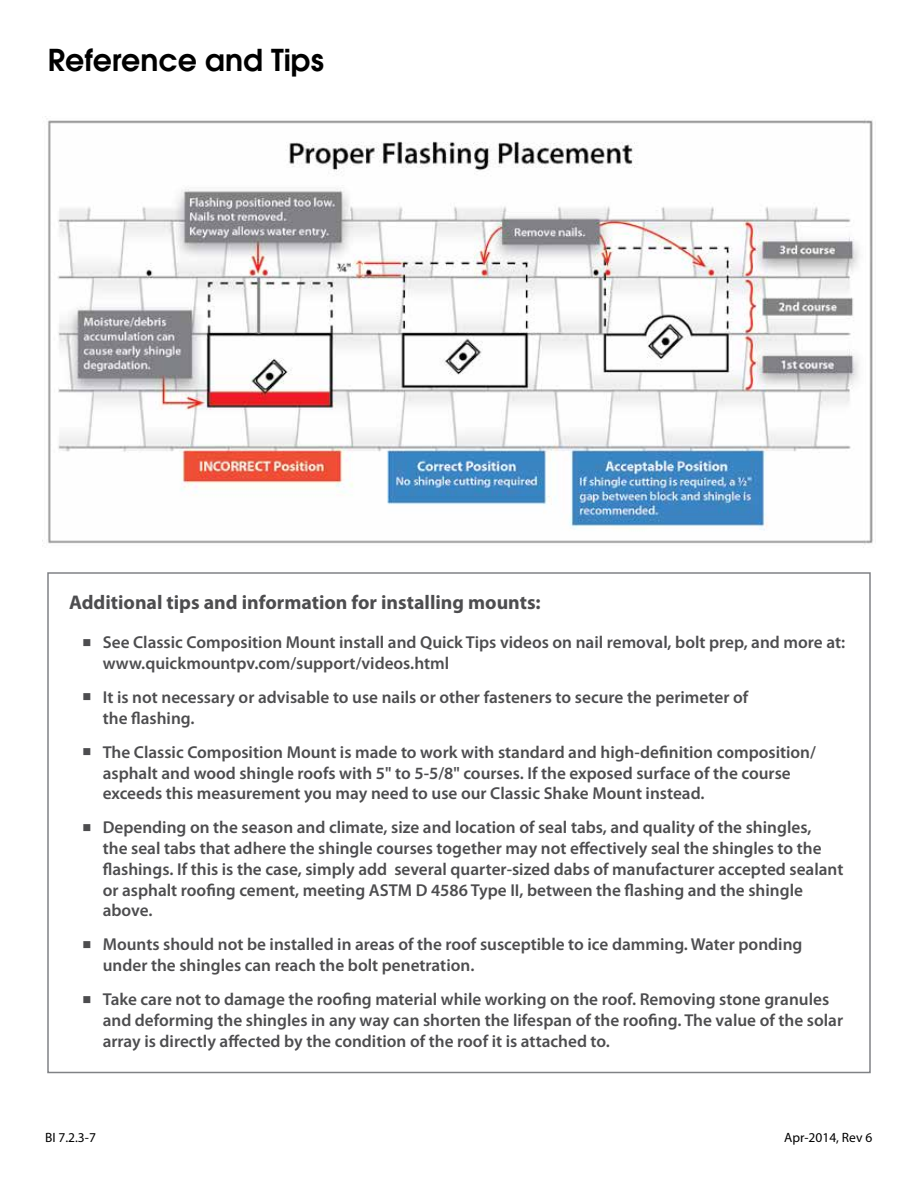
<style>
.page{position:relative;width:918px;height:1188px;background:#fff}
.page>*{position:absolute;margin:0;border:0;box-sizing:border-box;transform-origin:0 0}
.t1{font:600 30px "Avant Garde";color:#000}
.t2{font:700 19.8px "Myriad Pro";color:#4d4d4f}
.t3{font:600 17.25px/20.7px "Myriad Pro";color:#4d4d4f}
.t4{font:13.5px "Myriad Pro";color:#000}
</style>
<div class="page">
<img style="left:47px;top:118px;width:826px;height:430px">
<h1 class="t1" style="left:48px;top:41px;width:278px">Reference and Tips</h1>
<p class="t2" style="left:69px;top:589px;width:473px">Additional tips and information for installing mounts:</p>
<p class="t3" style="left:103px;top:631px;width:744px;text-indent:-20px">■ See Classic Composition Mount install and Quick Tips videos on nail removal, bolt prep, and more at: www.quickmountpv.com/support/videos.html</p>
<p class="t3" style="left:103px;top:686px;width:647px;text-indent:-20px">■ It is not necessary or advisable to use nails or other fasteners to secure the perimeter of the flashing.</p>
<p class="t3" style="left:103px;top:741px;width:715px;text-indent:-20px">■ The Classic Composition Mount is made to work with standard and high-definition composition/ asphalt and wood shingle roofs with 5" to 5-5/8" courses. If the exposed surface of the course exceeds this measurement you may need to use our Classic Shake Mount instead.</p>
<p class="t3" style="left:103px;top:817px;width:742px;text-indent:-20px">■ Depending on the season and climate, size and location of seal tabs, and quality of the shingles,<br>the seal tabs that adhere the shingle courses together may not effectively seal the shingles to the flashings. If this is the case, simply add several quarter-sized dabs of manufacturer accepted sealant or asphalt roofing cement, meeting ASTM D 4586 Type II, between the flashing and the shingle above.</p>
<p class="t3" style="left:103px;top:934px;width:701px;text-indent:-20px">■ Mounts should not be installed in areas of the roof susceptible to ice damming. Water ponding under the shingles can reach the bolt penetration.</p>
<p class="t3" style="left:103px;top:989px;width:742px;text-indent:-20px">■ Take care not to damage the roofing material while working on the roof. Removing stone granules and deforming the shingles in any way can shorten the lifespan of the roofing. The value of the solar array is directly affected by the condition of the roof it is attached to.</p>
<p class="t4" style="left:45px;top:1129px;width:52px">BI 7.2.3-7</p>
<p class="t4" style="left:784px;top:1129px;width:90px">Apr-2014, Rev 6</p>
</div>
